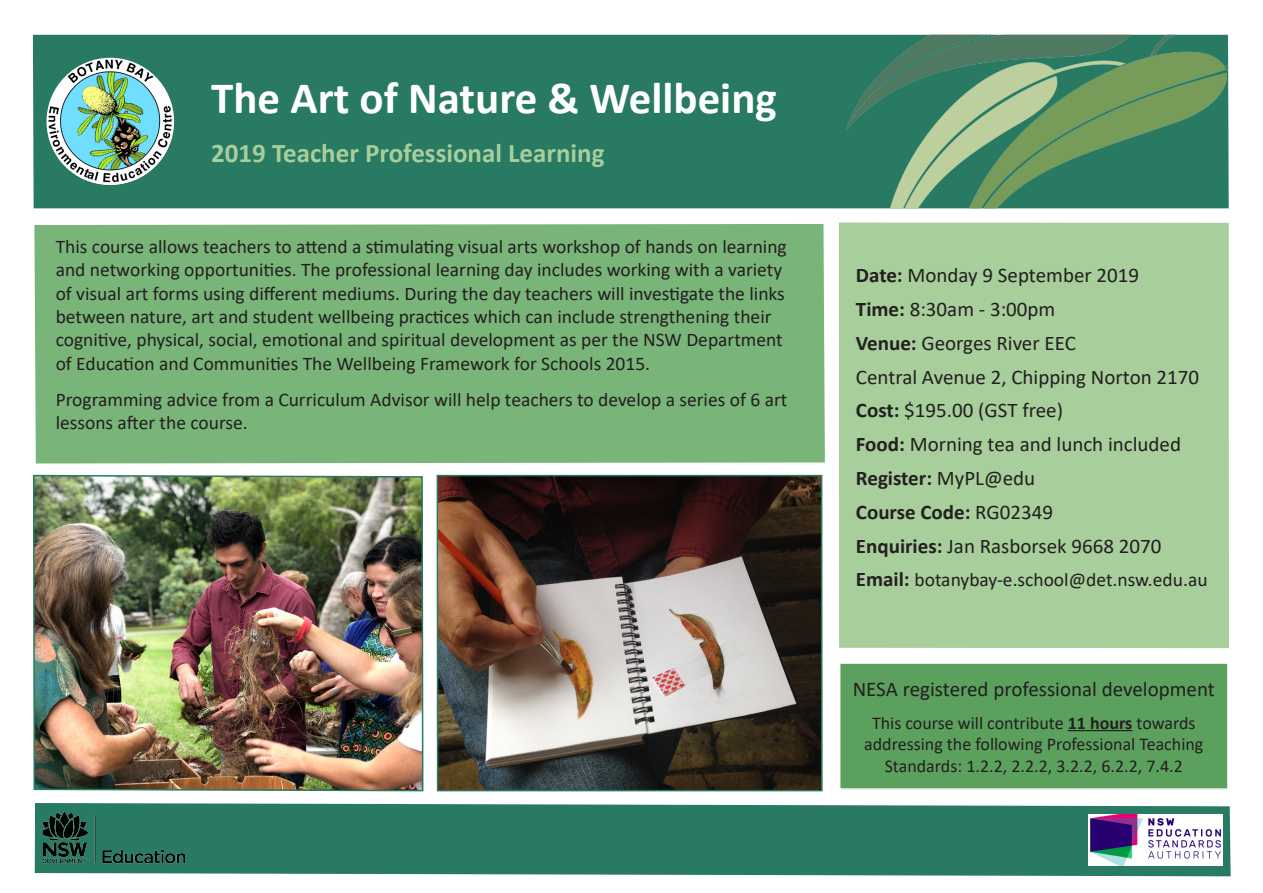
<style>
.page{position:relative;width:1263px;height:893px;background:#fff}
.page>*{position:absolute;margin:0;border:0;box-sizing:border-box;transform-origin:0 0}
.t1{font:700 45px "Calibri";color:#fff}
.t2{font:700 27px "Calibri";color:#a7ce9b}
.t3{font:21px "Calibri";color:#231f20}
.t4{font:20.85px "Calibri";color:#231f20}
.t5{font:700 20.85px "Calibri";color:#231f20}
.t6{font:19.35px/23.4px "Calibri";color:#231f20}
.t7{font:18px "Calibri";color:#231f20}
.s1{font-weight:700}
.s2{font-weight:400}
.s3{font-weight:700;font-size:20.85px}
</style>
<div class="page">
<div style="left:33px;top:35px;width:809px;height:173px;background:#287a62"></div>
<img style="left:842px;top:35px;width:387px;height:173px">
<img style="left:47px;top:58px;width:127px;height:127px;border-radius:64px">
<svg style="left:34px;top:803px;width:1197px;height:74px;background:#36836c"></svg>
<div style="left:34px;top:224px;width:791px;height:239px;background:#79b479"></div>
<div style="left:839px;top:223px;width:390px;height:425px;background:#a7ce9b"></div>
<img style="left:32px;top:474px;width:392px;height:318px">
<div style="left:840px;top:663px;width:388px;height:126px;background:#5ca05e"></div>
<hr style="left:1068px;top:730px;width:64px;height:1px;background:#231f20">
<div style="left:839px;top:662px;width:390px;height:128px;border:2px solid #fff"></div>
<img style="left:440px;top:478px;width:380px;height:310px">
<div style="left:437px;top:475px;width:386px;height:316px;border:2px solid #287a62"></div>
<img style="left:44px;top:811px;width:141px;height:52px">
<img style="left:1089px;top:814px;width:134px;height:51px">
<p class="t1" style="left:211px;top:66px;width:567px">The Art of Nature &amp; Wellbeing</p>
<p class="t2" style="left:211px;top:134px;width:395px">2019 Teacher Professional Learning</p>
<p class="t6" style="left:56px;top:234px;width:733px">This course allows teachers to attend a stimulating visual arts workshop of hands on learning and networking opportunities. The professional learning day includes working with a variety of visual art forms using different mediums. During the day teachers will investigate the links between nature, art and student wellbeing practices which can include strengthening their cognitive, physical, social, emotional and spiritual development as per the NSW Department of Education and Communities The Wellbeing Framework for Schools 2015.</p>
<p class="t6" style="left:56px;top:387px;width:733px">Programming advice from a Curriculum Advisor will help teachers to develop a series of 6 art lessons after the course.</p>
<p class="t4" style="left:856px;top:261px;width:285px"><span class="s1">Date:</span> Monday 9 September 2019</p>
<p class="t4" style="left:856px;top:295px;width:201px"><span class="s1">Time:</span> 8:30am - 3:00pm</p>
<p class="t4" style="left:856px;top:328px;width:221px"><span class="s1">Venue:</span> Georges River EEC</p>
<p class="t4" style="left:856px;top:362px;width:345px">Central Avenue 2, Chipping Norton 2170</p>
<p class="t4" style="left:856px;top:396px;width:209px"><span class="s1">Cost:</span> $195.00 (GST free)</p>
<p class="t4" style="left:856px;top:430px;width:327px"><span class="s1">Food:</span> Morning tea and lunch included</p>
<p class="t5" style="left:856px;top:463px;width:181px">Register: <span class="s2">MyPL@edu</span></p>
<p class="t5" style="left:856px;top:497px;width:199px">Course Code: <span class="s2">RG02349</span></p>
<p class="t4" style="left:856px;top:531px;width:307px"><span class="s1">Enquiries:</span> Jan Rasborsek 9668 2070</p>
<p class="t6" style="left:856px;top:568px;width:353px"><span class="s3">Email:</span> botanybay-e.school@det.nsw.edu.au</p>
<p class="t3" style="left:853px;top:675px;width:364px">NESA registered professional development</p>
<p class="t7" style="left:872px;top:710px;width:325px">This course will contribute <span class="s1">11 hours</span> towards</p>
<p class="t7" style="left:864px;top:732px;width:341px">addressing the following Professional Teaching</p>
<p class="t7" style="left:885px;top:753px;width:300px">Standards: 1.2.2, 2.2.2, 3.2.2, 6.2.2, 7.4.2</p>
</div>
